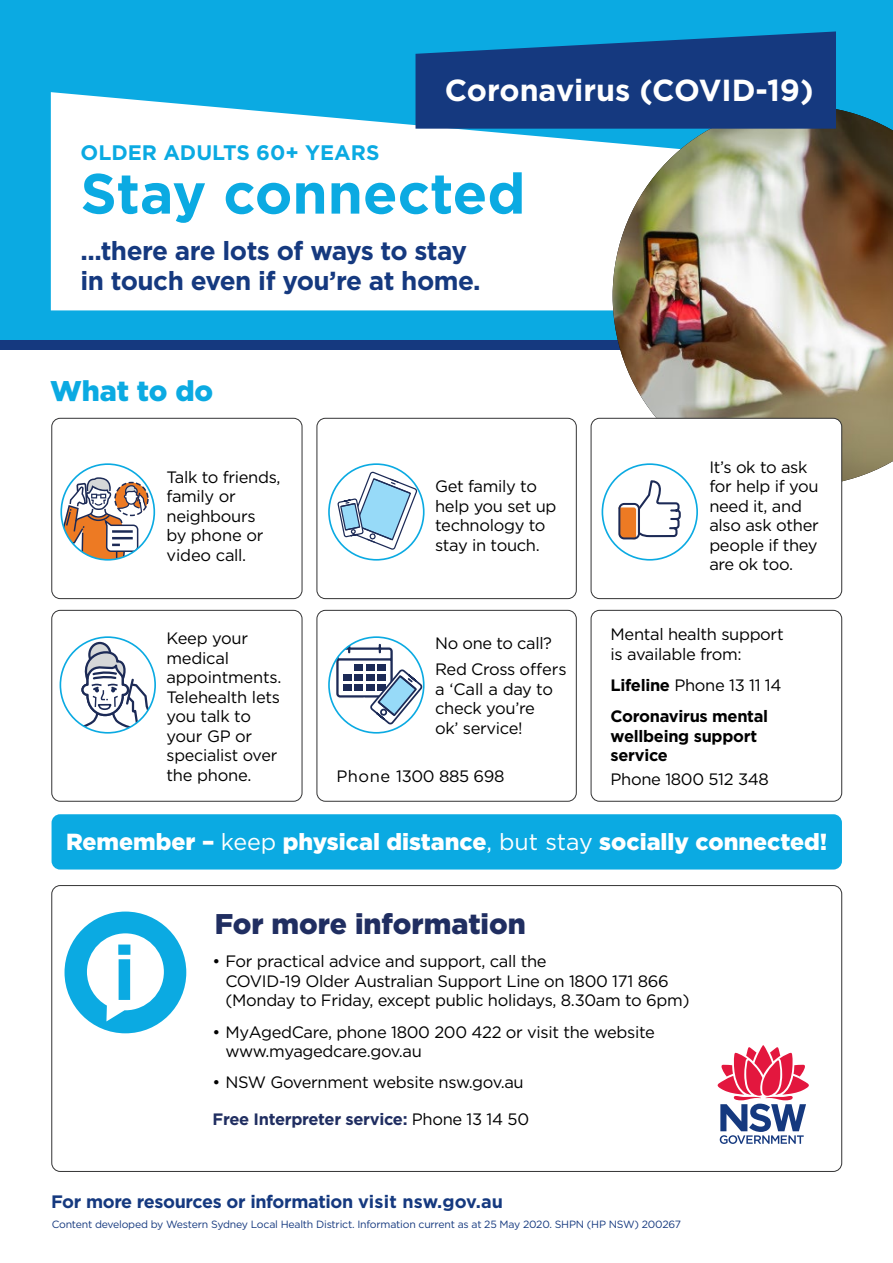
<style>
.page{position:relative;width:893px;height:1263px;background:#fff}
.page>*{position:absolute;margin:0;border:0;box-sizing:border-box;transform-origin:0 0}
.t1{font:700 75.9px "Gotham";color:#0baae2}
.t2{font:700 56.55px "Gotham";color:#0baae2}
.t3{font:700 30.45px "Gotham";color:#fff}
.t4{font:900 28.5px "Gotham";color:#202e61}
.t5{font:900 28.5px "Gotham";letter-spacing:-.005em;color:#0baae2}
.t6{font:700 26.1px/30px "Gotham";letter-spacing:-.02em;color:#15397f}
.t7{font:900 23.25px "Gotham";color:#fff}
.t8{font:700 21px "Gotham";color:#0baae2}
.t9{font:700 18px "Gotham";letter-spacing:-.02em;color:#15397f}
.t10{font:16.5px/19.5px "Gotham";letter-spacing:-.02em;color:#000}
.t11{font:700 16.5px/31.2px "Gotham";letter-spacing:-.015em;color:#000}
.t12{font:700 16.5px "Gotham";letter-spacing:-.02em;color:#202e61}
.t13{font:10.5px "Gotham";letter-spacing:-.02em;color:#15397f}
.s1{font-weight:400}
.s2{font-weight:400;color:#000}
</style>
<div class="page">
<div style="left:0;top:0;width:893px;height:345px;background:#0baae2"></div>
<div style="left:0;top:341px;width:893px;height:9px;background:#15397f"></div>
<div style="left:51px;top:92px;width:562px;height:218px;background:#fff"></div>
<img style="left:613px;top:109px;width:280px;height:377px">
<svg style="left:415px;top:31px;width:421px;height:98px;background:#13468b"></svg>
<div style="left:52px;top:418px;width:250px;height:181px;border:1px solid #333334;border-radius:9px"></div>
<div style="left:317px;top:418px;width:259px;height:181px;border:1px solid #333334;border-radius:9px"></div>
<div style="left:591px;top:418px;width:251px;height:181px;background:#fff;border-radius:9px"></div>
<div style="left:591px;top:418px;width:251px;height:181px;border:1px solid #333334;border-radius:9px"></div>
<div style="left:114px;top:482px;width:35px;height:34px;border:1px dashed #1c2a56;border-radius:50%"></div>
<svg style="left:61px;top:476px;width:87px;height:84px"></svg>
<div style="left:60px;top:463px;width:95px;height:98px;border:2px solid #0baae2;border-radius:50%"></div>
<svg style="left:337px;top:471px;width:81px;height:80px"></svg>
<div style="left:328px;top:463px;width:97px;height:98px;border:2px solid #0baae2;border-radius:50%"></div>
<svg style="left:618px;top:480px;width:63px;height:59px"></svg>
<div style="left:602px;top:463px;width:96px;height:98px;border:2px solid #0baae2;border-radius:50%"></div>
<div style="left:65px;top:911px;width:121px;height:122px;background:#0baae2;border-radius:50%"></div>
<svg style="left:87px;top:933px;width:77px;height:88px"></svg>
<div style="left:52px;top:610px;width:250px;height:191px;border:1px solid #333334;border-radius:9px"></div>
<div style="left:317px;top:610px;width:259px;height:191px;border:1px solid #333334;border-radius:9px"></div>
<div style="left:591px;top:610px;width:251px;height:191px;border:1px solid #333334;border-radius:9px"></div>
<div style="left:88px;top:642px;width:24px;height:25px;border:2px solid #1c2a56;border-radius:50%"></div>
<svg style="left:60px;top:645px;width:95px;height:88px"></svg>
<div style="left:60px;top:636px;width:96px;height:98px;border:2px solid #0baae2;border-radius:50%"></div>
<svg style="left:334px;top:641px;width:88px;height:85px"></svg>
<div style="left:328px;top:636px;width:97px;height:98px;border:2px solid #0baae2;border-radius:50%"></div>
<div style="left:52px;top:814px;width:790px;height:55px;background:#0baae2;border-radius:9px"></div>
<svg style="left:717px;top:1045px;width:92px;height:99px"></svg>
<p class="t8" style="left:81px;top:139px;width:300px">OLDER ADULTS 60+ YEARS</p>
<h3 class="t3" style="left:445px;top:70px;width:370px">Coronavirus (COVID-19)</h3>
<h2 class="t2" style="left:81px;top:156px;width:446px">Stay connected</h2>
<h3 class="t6" style="left:81px;top:235px;width:402px">...there are lots of ways to stay in touch even if you’re at home.</h3>
<h3 class="t5" style="left:50px;top:372px;width:165px">What to do</h3>
<p class="t10" style="left:167px;top:467px;width:116px">Talk to friends, family or neighbours<br>by phone or video call.</p>
<p class="t10" style="left:435px;top:476px;width:123px">Get family to help you set up technology to stay in touch.</p>
<p class="t10" style="left:709px;top:457px;width:111px">It’s ok to ask for help if you need it, and also ask other people if they are ok too.</p>
<p class="t10" style="left:167px;top:628px;width:116px">Keep your medical appointments.<br>Telehealth lets you talk to your GP or specialist over the phone.</p>
<p class="t10" style="left:611px;top:624px;width:175px">Mental health support is available from:</p>
<p class="t10" style="left:435px;top:630px;width:133px;line-height:26px">No one to call?<br>Red Cross offers</p>
<p class="t10" style="left:435px;top:679px;width:119px">a ‘Call a day to check you’re ok’ service!</p>
<p class="t10" style="left:336px;top:766px;width:170px">Phone 1300 885 698</p>
<p class="t11" style="left:611px;top:669px;width:172px">Lifeline <span class="s1">Phone 13 11 14<br></span>Coronavirus mental</p>
<p class="t11" style="left:611px;top:726px;width:148px;line-height:19.5px">wellbeing support service</p>
<p class="t10" style="left:611px;top:769px;width:160px">Phone 1800 512 348</p>
<h3 class="t7" style="left:66px;top:826px;width:763px">Remember – <span class="s1">keep</span> physical distance<span class="s1">, but stay</span> socially connected!</h3>
<h1 class="t1" style="left:113px;top:923px;width:24px">i</h1>
<h3 class="t4" style="left:215px;top:905px;width:313px">For more information</h3>
<p class="t10" style="left:225px;top:951px;width:466px;text-indent:-13px">• For practical advice and support, call the<br>COVID-19 Older Australian Support Line on 1800 171 866 (Monday to Friday, except public holidays, 8.30am to 6pm)</p>
<p class="t10" style="left:225px;top:1022px;width:431px;text-indent:-13px">• MyAgedCare, phone 1800 200 422 or visit the website www.myagedcare.gov.au</p>
<p class="t10" style="left:213px;top:1072px;width:313px">• NSW Government website nsw.gov.au</p>
<p class="t12" style="left:213px;top:1108px;width:318px">Free Interpreter service: <span class="s2">Phone 13 14 50</span></p>
<p class="t9" style="left:51px;top:1189px;width:454px">For more resources or information visit nsw.gov.au</p>
<p class="t13" style="left:52px;top:1217px;width:631px">Content developed by Western Sydney Local Health District. Information current as at 25 May 2020. SHPN (HP NSW) 200267</p>
</div>
